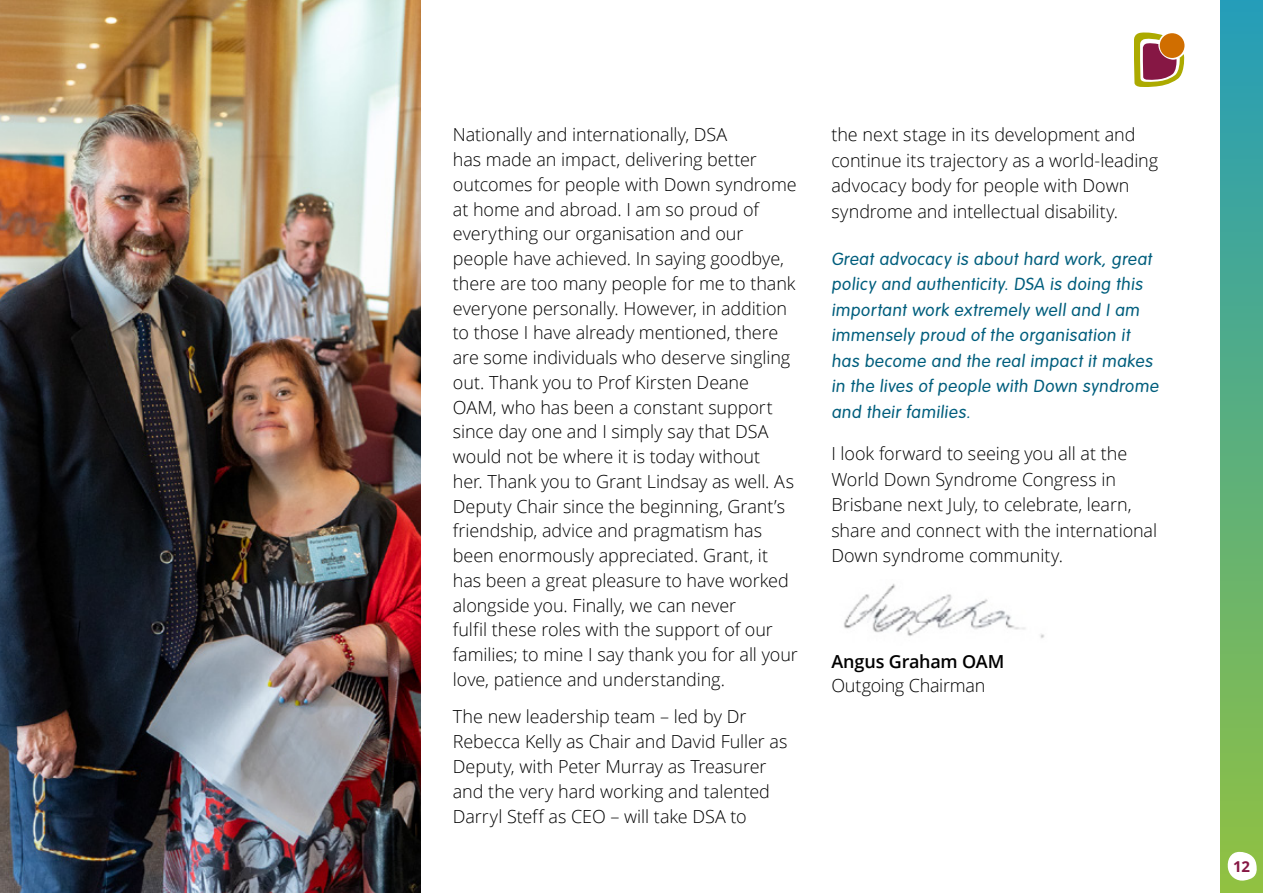
<style>
.page{position:relative;width:1263px;height:893px;background:#fff}
.page>*{position:absolute;margin:0;border:0;box-sizing:border-box;transform-origin:0 0}
.t1{font:300 18px/24.8px "Open Sans";letter-spacing:-.005em;color:#000}
.t2{font:600 18px "Open Sans";letter-spacing:-.015em;color:#000}
.t3{font:300 17.25px/25.5px "VAG Rounded Std";color:#005e7d}
.t4{font:700 15px "Open Sans";color:#861744}
</style>
<div class="page">
<div style="left:1220px;top:0;width:43px;height:893px;background:linear-gradient(to bottom,#249db9,#92c141)"></div>
<svg style="left:1227px;top:852px;width:31px;height:30px"></svg>
<svg style="left:1134px;top:32px;width:50px;height:55px"></svg>
<img style="left:0;top:0;width:421px;height:893px">
<img style="left:844px;top:583px;width:201px;height:56px">
<p class="t1" style="left:453px;top:122px;width:346px">Nationally and internationally, DSA<br>has made an impact, delivering better outcomes for people with Down syndrome at home and abroad. I am so proud of everything our organisation and our people have achieved. In saying goodbye, there are too many people for me to thank everyone personally. However, in addition to those I have already mentioned, there are some individuals who deserve singling out. Thank you to Prof Kirsten Deane<br>OAM, who has been a constant support since day one and I simply say that DSA would not be where it is today without<br>her. Thank you to Grant Lindsay as well. As Deputy Chair since the beginning, Grant’s friendship, advice and pragmatism has been enormously appreciated. Grant, it has been a great pleasure to have worked alongside you. Finally, we can never<br>fulfil these roles with the support of our families; to mine I say thank you for all your love, patience and understanding.</p>
<p class="t1" style="left:453px;top:704px;width:336px">The new leadership team – led by Dr Rebecca Kelly as Chair and David Fuller as Deputy, with Peter Murray as Treasurer and the very hard working and talented Darryl Steff as CEO – will take DSA to</p>
<p class="t1" style="left:831px;top:122px;width:328px;line-height:25.5px">the next stage in its development and continue its trajectory as a world-leading advocacy body for people with Down syndrome and intellectual disability.</p>
<p class="t3" style="left:831px;top:246px;width:331px">Great advocacy is about hard work, great policy and authenticity. DSA is doing this important work extremely well and I am immensely proud of the organisation it has become and the real impact it makes in the lives of people with Down syndrome and their families.</p>
<p class="t1" style="left:831px;top:440px;width:327px;line-height:25.5px">I look forward to seeing you all at the World Down Syndrome Congress in Brisbane next July, to celebrate, learn, share and connect with the international Down syndrome community.</p>
<p class="t2" style="left:831px;top:649px;width:174px">Angus Graham OAM</p>
<p class="t1" style="left:831px;top:673px;width:156px">Outgoing Chairman</p>
<p class="t4" style="left:1233px;top:856px;width:18px">12</p>
</div>
